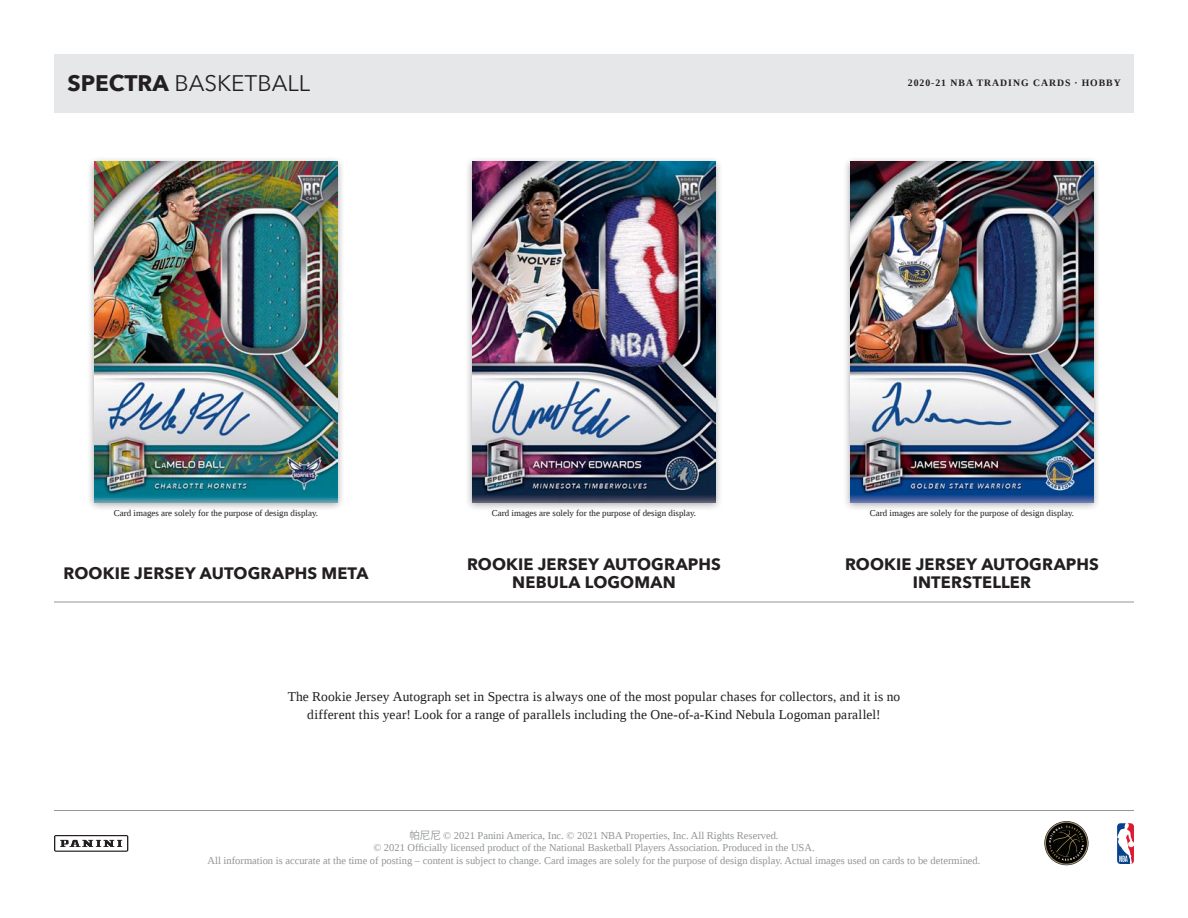
<style>
.page{position:relative;width:1188px;height:918px;background:#fff}
.page>*{position:absolute;margin:0;border:0;box-sizing:border-box;transform-origin:0 0}
.t1{font:22.5px "Avenir Next";color:#231f20}
.t2{font:700 16.5px/18px "Avenir Next";letter-spacing:.01em;color:#231f20;text-align:center}
.t3{font:13.5px/18px "Liberation Serif";letter-spacing:.01em;color:#231f20;text-align:center}
.t4{font:10.5px/12.6px "Liberation Serif";color:#939598;text-align:center}
.t5{font:700 9.75px "Liberation Serif";letter-spacing:.1em;color:#231f20}
.t6{font:9px "Liberation Serif";color:#231f20}
.s1{font-weight:700}
.s2{font-family:"Koz Go Pr 6 N"}
</style>
<div class="page">
<hr style="left:54px;top:602px;width:1080px;height:1px;background:#939598">
<div style="left:87px;top:157px;width:258px;height:355px;background:#231f20;opacity:.4"></div>
<img style="left:94px;top:162px;width:243px;height:340px">
<div style="left:465px;top:157px;width:258px;height:355px;background:#231f20;opacity:.4"></div>
<img style="left:472px;top:162px;width:244px;height:340px">
<div style="left:843px;top:157px;width:258px;height:355px;background:#231f20;opacity:.4"></div>
<img style="left:850px;top:162px;width:244px;height:340px">
<svg style="left:1117px;top:823px;width:17px;height:41px"></svg>
<hr style="left:54px;top:810px;width:1080px;height:1px;background:#939598">
<svg style="left:54px;top:835px;width:74px;height:17px"></svg>
<svg style="left:1044px;top:821px;width:45px;height:44px"></svg>
<div style="left:54px;top:54px;width:1080px;height:58px;background:#e6e7e9"></div>
<p class="t1" style="left:68px;top:70px;width:244px"><span class="s1">SPECTRA</span> BASKETBALL</p>
<p class="t5" style="left:908px;top:77px;width:215px">2020-21 NBA TRADING CARDS · HOBBY</p>
<p class="t6" style="left:114px;top:507px;width:206px">Card images are solely for the purpose of design display.</p>
<p class="t6" style="left:492px;top:507px;width:206px">Card images are solely for the purpose of design display.</p>
<p class="t6" style="left:870px;top:507px;width:206px">Card images are solely for the purpose of design display.</p>
<p class="t2" style="left:64px;top:564px;width:306px">ROOKIE JERSEY AUTOGRAPHS META</p>
<p class="t2" style="left:467px;top:555px;width:255px">ROOKIE JERSEY AUTOGRAPHS<br>NEBULA LOGOMAN</p>
<p class="t2" style="left:845px;top:555px;width:255px">ROOKIE JERSEY AUTOGRAPHS<br>INTERSTELLER</p>
<p class="t3" style="left:288px;top:688px;width:614px">The Rookie Jersey Autograph set in Spectra is always one of the most popular chases for collectors, and it is no different this year! Look for a range of parallels including the One-of-a-Kind Nebula Logoman parallel!</p>
<p class="t4" style="left:208px;top:829px;width:774px"><span class="s2">帕尼尼</span> © 2021 Panini America, Inc. © 2021 NBA Properties, Inc. All Rights Reserved.<br>© 2021 Officially licensed product of the National Basketball Players Association. Produced in the USA.<br>All information is accurate at the time of posting – content is subject to change. Card images are solely for the purpose of design display. Actual images used on cards to be determined.</p>
</div>
